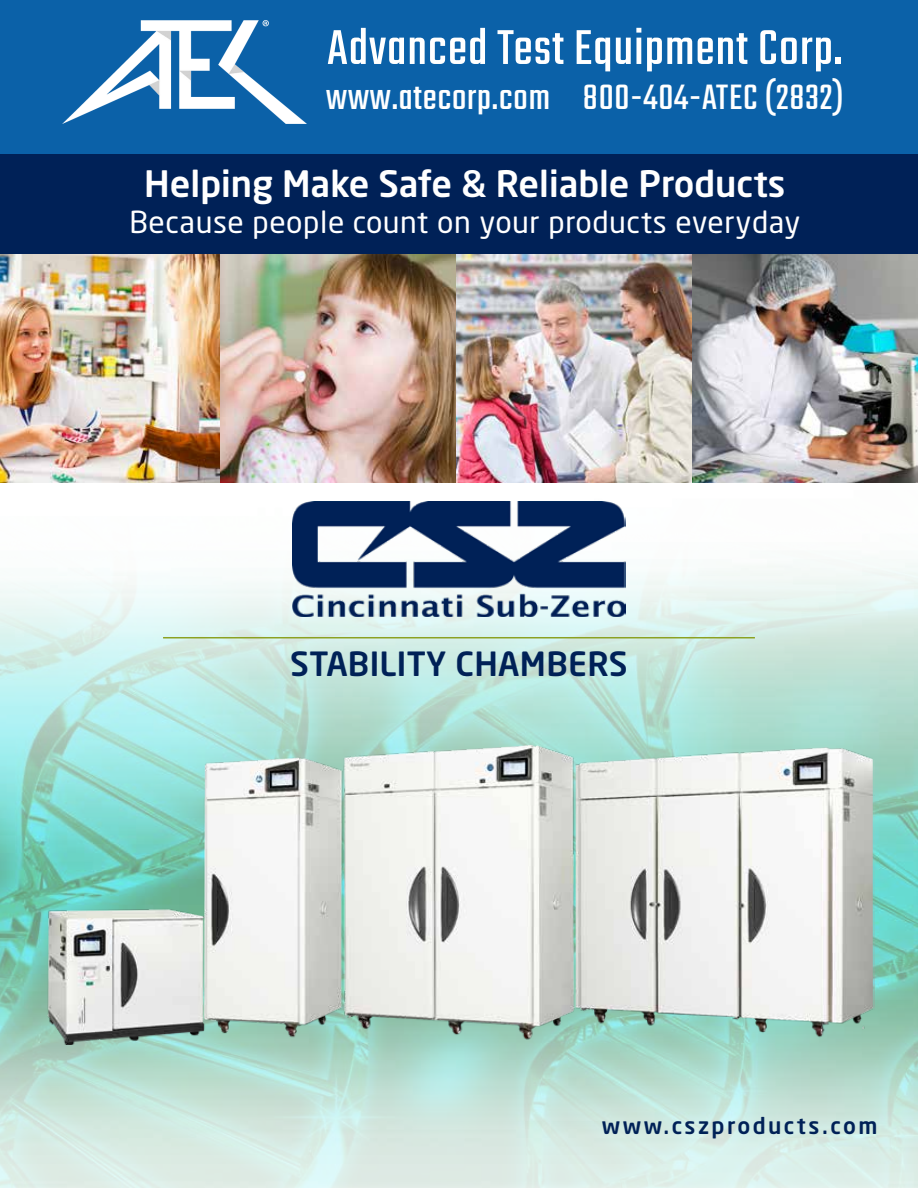
<style>
.page{position:relative;width:918px;height:1188px;background:#fff}
.page>*{position:absolute;margin:0;border:0;box-sizing:border-box;transform-origin:0 0}
.t1{font:54px "Teko";letter-spacing:.02em;color:#fff}
.t2{font:39px "Teko";letter-spacing:.02em;color:#fff}
.t3{font:500 36px "Neo Sans Std";color:#fff}
.t4{font:500 33px "Neo Sans Std";letter-spacing:.01em;color:#002157}
.t5{font:30px "Neo Sans Std";letter-spacing:.02em;color:#fff}
.t6{font:500 22.5px "Neo Sans Std";letter-spacing:.11em;color:#002157}
</style>
<div class="page">
<img style="left:0;top:516px;width:918px;height:672px">
<img style="left:0;top:254px;width:457px;height:229px">
<img style="left:457px;top:254px;width:236px;height:229px">
<img style="left:693px;top:254px;width:225px;height:229px">
<hr style="left:163px;top:637px;width:592px;height:1px;background:#8ca122">
<div style="left:0;top:150px;width:918px;height:104px;background:#002157"></div>
<img style="left:293px;top:501px;width:332px;height:116px">
<img style="left:43px;top:746px;width:831px;height:298px">
<div style="left:0;top:0;width:918px;height:154px;background:#0b61a8"></div>
<img style="left:63px;top:21px;width:243px;height:103px">
<h1 class="t1" style="left:327px;top:18px;width:517px">Advanced Test Equipment Corp.</h1>
<h2 class="t2" style="left:326px;top:76px;width:519px">www.atecorp.com 800-404-ATEC (2832)</h2>
<p class="t3" style="left:144px;top:161px;width:643px">Helping Make Safe &amp; Reliable Products</p>
<p class="t5" style="left:129px;top:204px;width:673px">Because people count on your products everyday</p>
<p class="t4" style="left:290px;top:643px;width:339px">STABILITY CHAMBERS</p>
<p class="t6" style="left:602px;top:1112px;width:277px">www.cszproducts.com</p>
</div>
